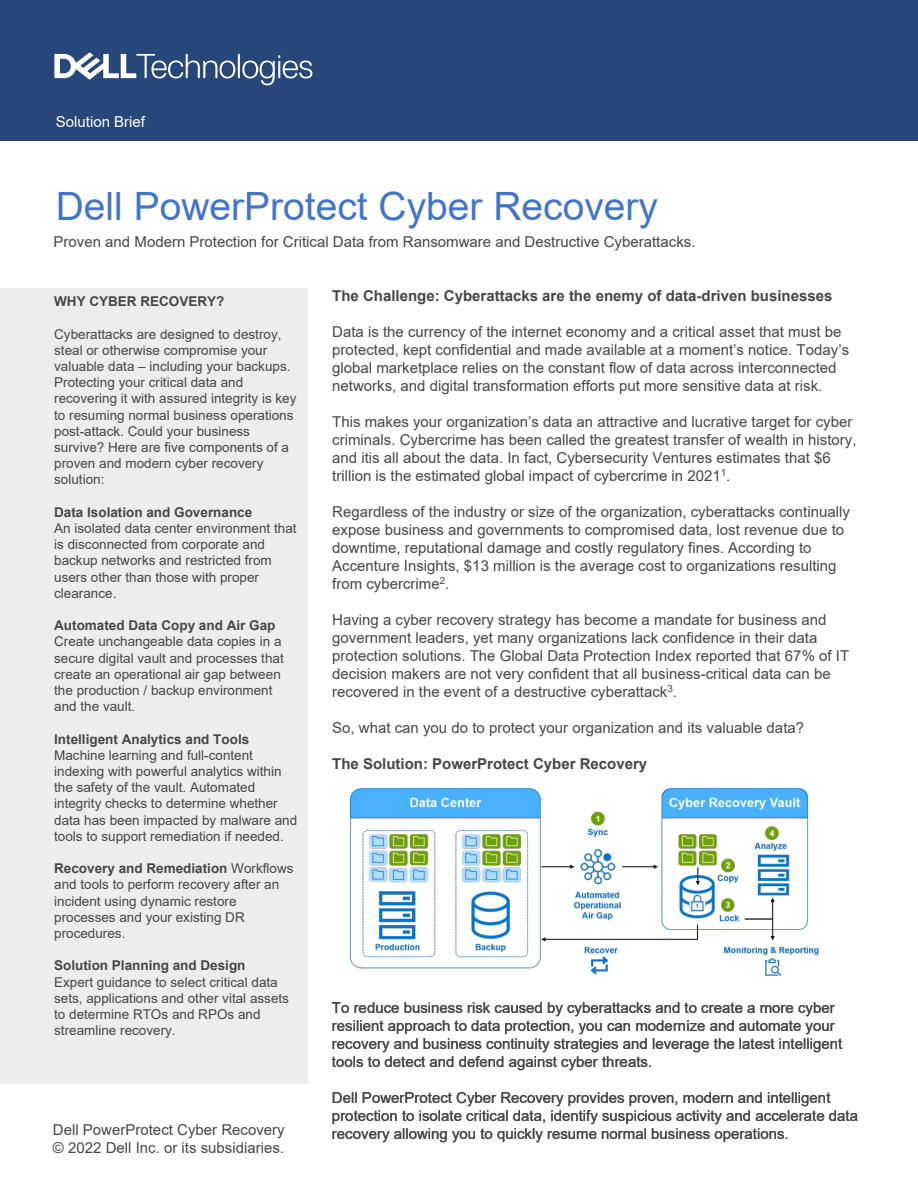
<style>
.page{position:relative;width:918px;height:1188px;background:#fff}
.page>*{position:absolute;margin:0;border:0;box-sizing:border-box;transform-origin:0 0}
.t1{font:39px "Arial";color:#4275ca}
.t2{font:15px/18px "Arial";color:#464646}
.t3{font:700 15px "Arial";color:#464646}
.t4{font:15px "Arial";color:#fff}
.t5{font:13.5px/16.2px "Arial";color:#464646}
.t6{font:700 13.5px "Arial";color:#464646}
.s1{font-weight:700}
</style>
<div class="page">
<div style="left:0;top:0;width:918px;height:141px;background:#274679"></div>
<svg style="left:54px;top:52px;width:258px;height:33px"></svg>
<div style="left:0;top:289px;width:308px;height:795px;background:#ededed"></div>
<img style="left:351px;top:788px;width:468px;height:187px">
<p class="t4" style="left:56px;top:111px;width:91px">Solution Brief</p>
<p class="t1" style="left:56px;top:180px;width:604px">Dell PowerProtect Cyber Recovery</p>
<p class="t2" style="left:54px;top:232px;width:643px">Proven and Modern Protection for Critical Data from Ransomware and Destructive Cyberattacks.</p>
<p class="t6" style="left:54px;top:292px;width:172px">WHY CYBER RECOVERY?</p>
<p class="t5" style="left:54px;top:326px;width:244px">Cyberattacks are designed to destroy, steal or otherwise compromise your valuable data – including your backups.<br>Protecting your critical data and recovering it with assured integrity is key to resuming normal business operations post-attack. Could your business survive? Here are five components of a proven and modern cyber recovery solution:</p>
<p class="t5" style="left:54px;top:504px;width:244px"><span class="s1">Data Isolation and Governance<br></span>An isolated data center environment that is disconnected from corporate and backup networks and restricted from users other than those with proper clearance.</p>
<p class="t5" style="left:54px;top:617px;width:231px"><span class="s1">Automated Data Copy and Air Gap<br></span>Create unchangeable data copies in a secure digital vault and processes that create an operational air gap between the production / backup environment and the vault.</p>
<p class="t5" style="left:54px;top:731px;width:245px"><span class="s1">Intelligent Analytics and Tools </span>Machine learning and full-content indexing with powerful analytics within the safety of the vault. Automated integrity checks to determine whether data has been impacted by malware and tools to support remediation if needed.</p>
<p class="t5" style="left:54px;top:860px;width:241px"><span class="s1">Recovery and Remediation</span> Workflows and tools to perform recovery after an incident using dynamic restore processes and your existing DR procedures.</p>
<p class="t5" style="left:54px;top:957px;width:236px"><span class="s1">Solution Planning and Design<br></span>Expert guidance to select critical data sets, applications and other vital assets to determine RTOs and RPOs and streamline recovery.</p>
<p class="t2" style="left:53px;top:1121px;width:233px">Dell PowerProtect Cyber Recovery © 2022 Dell Inc. or its subsidiaries.</p>
<p class="t3" style="left:332px;top:285px;width:502px">The Challenge: Cyberattacks are the enemy of data-driven businesses</p>
<p class="t2" style="left:332px;top:323px;width:518px">Data is the currency of the internet economy and a critical asset that must be protected, kept confidential and made available at a moment’s notice. Today’s global marketplace relies on the constant flow of data across interconnected networks, and digital transformation efforts put more sensitive data at risk.</p>
<p class="t2" style="left:332px;top:413px;width:526px">This makes your organization’s data an attractive and lucrative target for cyber criminals. Cybercrime has been called the greatest transfer of wealth in history, and itis all about the data. In fact, Cybersecurity Ventures estimates that $6 trillion is the estimated global impact of cybercrime in 2021<sup>1</sup>.</p>
<p class="t2" style="left:332px;top:503px;width:519px">Regardless of the industry or size of the organization, cyberattacks continually expose business and governments to compromised data, lost revenue due to downtime, reputational damage and costly regulatory fines. According to Accenture Insights, $13 million is the average cost to organizations resulting from cybercrime<sup>2</sup>.</p>
<p class="t2" style="left:332px;top:611px;width:518px">Having a cyber recovery strategy has become a mandate for business and government leaders, yet many organizations lack confidence in their data protection solutions. The Global Data Protection Index reported that 67% of IT decision makers are not very confident that all business-critical data can be recovered in the event of a destructive cyberattack<sup>3</sup>.</p>
<p class="t2" style="left:332px;top:719px;width:473px">So, what can you do to protect your organization and its valuable data?</p>
<p class="t3" style="left:332px;top:753px;width:317px">The Solution: PowerProtect Cyber Recovery</p>
<p class="t2" style="left:332px;top:998px;width:512px">To reduce business risk caused by cyberattacks and to create a more cyber resilient approach to data protection, you can modernize and automate your recovery and business continuity strategies and leverage the latest intelligent tools to detect and defend against cyber threats.</p>
<p class="t2" style="left:332px;top:1088px;width:528px">Dell PowerProtect Cyber Recovery provides proven, modern and intelligent protection to isolate critical data, identify suspicious activity and accelerate data recovery allowing you to quickly resume normal business operations.</p>
</div>
